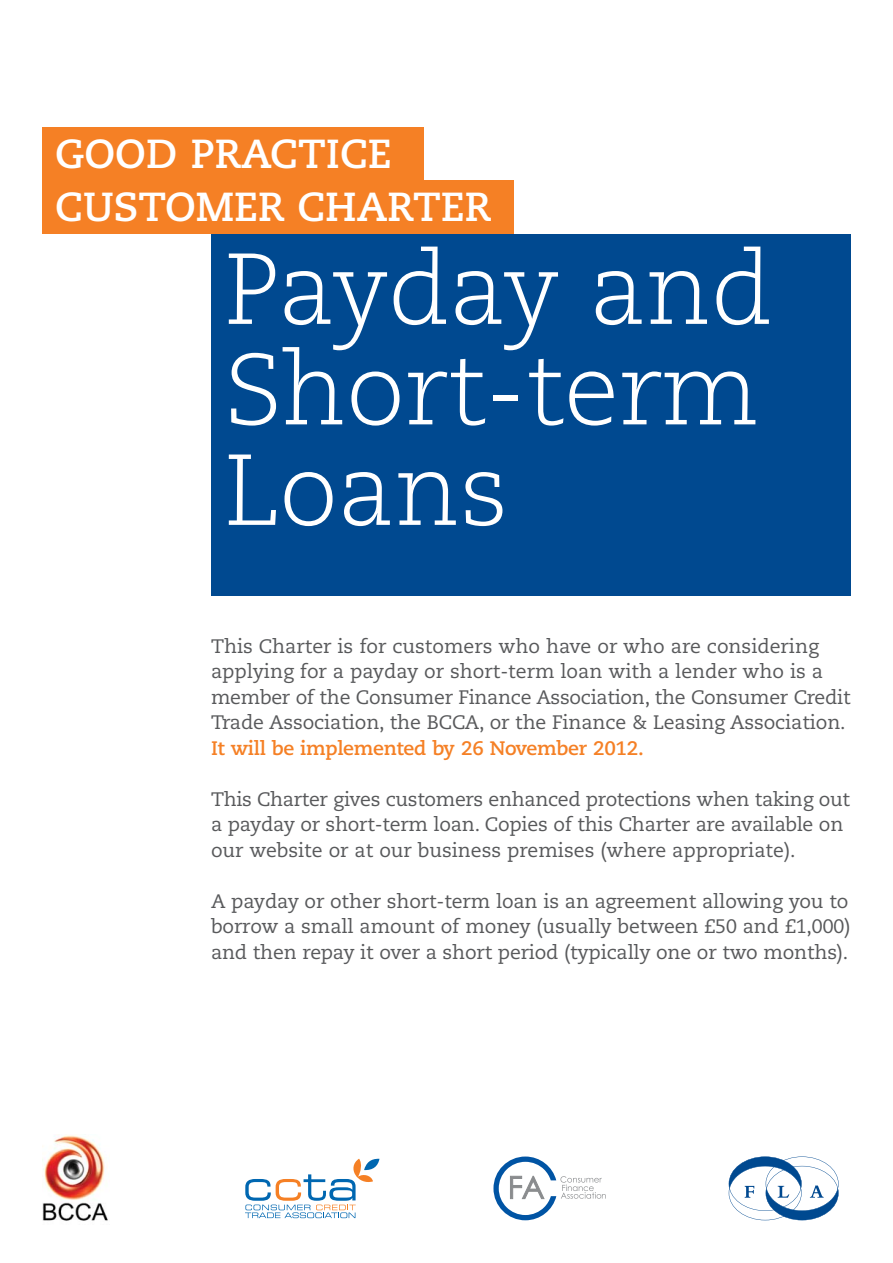
<style>
.page{position:relative;width:893px;height:1263px;background:#fff}
.page>*{position:absolute;margin:0;border:0;box-sizing:border-box;transform-origin:0 0}
.t1{font:300 100.5px/100.5px "Caecilia";color:#fff}
.t2{font:700 40.5px/53.1px "Caecilia";color:#fff}
.t3{font:19.5px/25.5px "Caecilia";letter-spacing:-.01em;color:#58595b}
.t4{font:700 19.5px "Caecilia";letter-spacing:-.01em;color:#f58025}
</style>
<div class="page">
<div style="left:211px;top:234px;width:639px;height:361px;background:#004990"></div>
<div style="left:43px;top:128px;width:380px;height:53px;background:#f58025"></div>
<div style="left:43px;top:181px;width:471px;height:53px;background:#f58025"></div>
<svg style="left:728px;top:1157px;width:110px;height:63px"></svg>
<svg style="left:245px;top:1159px;width:134px;height:59px"></svg>
<svg style="left:493px;top:1157px;width:112px;height:63px"></svg>
<img style="left:43px;top:1135px;width:65px;height:86px">
<h2 class="t2" style="left:55px;top:131px;width:437px">GOOD PRACTICE<br>CUSTOMER CHARTER</h2>
<h1 class="t1" style="left:224px;top:248px;width:550px">Payday and<br>Short-term<br>Loans</h1>
<p class="t3" style="left:211px;top:635px;width:641px">This Charter is for customers who have or who are considering applying for a payday or short-term loan with a lender who is a member of the Consumer Finance Association, the Consumer Credit Trade Association, the BCCA, or the Finance &amp; Leasing Association.</p>
<p class="t4" style="left:211px;top:740px;width:434px">It will be implemented by 26 November 2012.</p>
<p class="t3" style="left:211px;top:788px;width:640px">This Charter gives customers enhanced protections when taking out a payday or short-term loan. Copies of this Charter are available on our website or at our business premises (where appropriate).</p>
<p class="t3" style="left:211px;top:890px;width:641px;text-align:justify">A payday or other short-term loan is an agreement allowing you to borrow a small amount of money (usually between £50 and £1,000) and then repay it over a short period (typically one or two months).</p>
</div>
